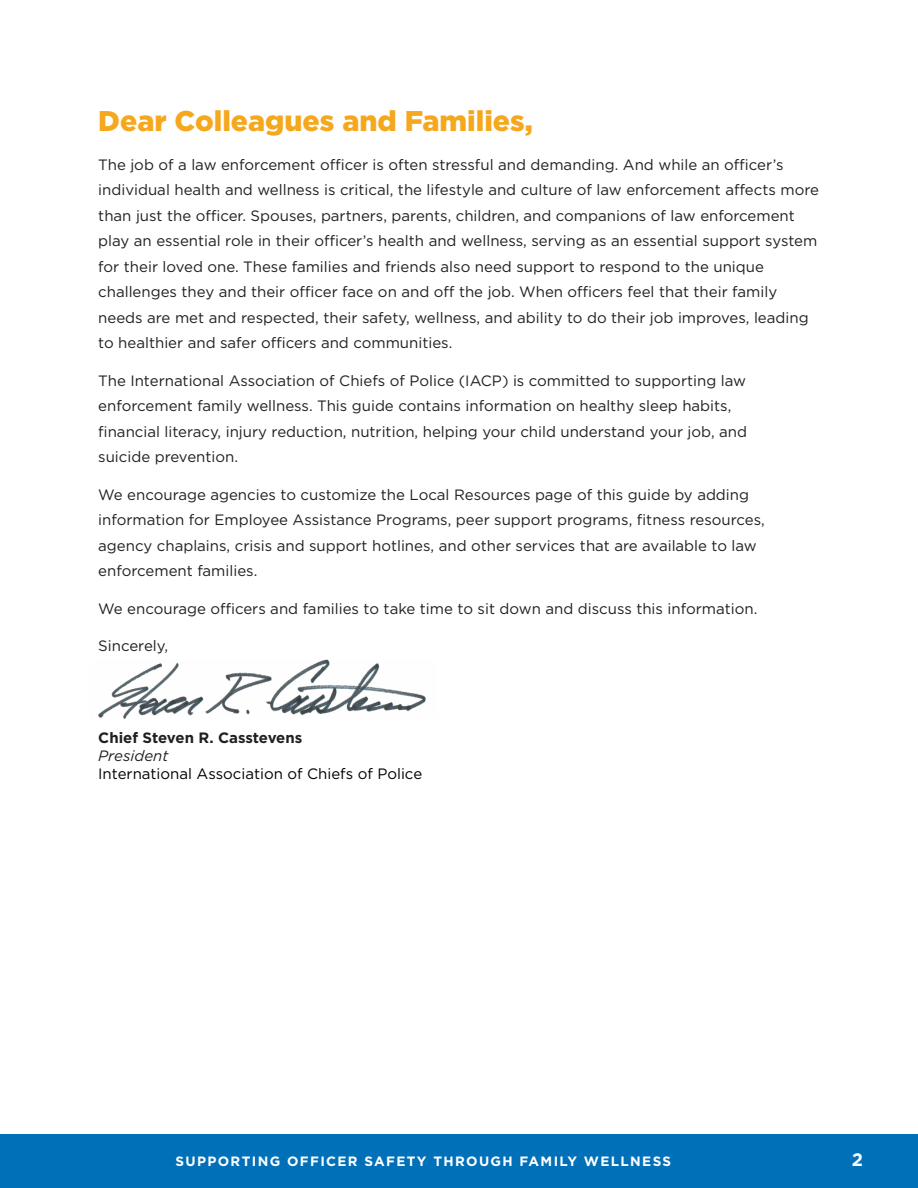
<style>
.page{position:relative;width:918px;height:1188px;background:#fff}
.page>*{position:absolute;margin:0;border:0;box-sizing:border-box;transform-origin:0 0}
.t1{font:900 28.5px "Gotham";color:#f5a81d}
.t2{font:700 18px "Gotham";color:#fff}
.t3{font:15px/25.5px "Gotham";color:#231f20}
.t4{font:15px "Gotham";color:#000}
.t5{font:700 15px "Gotham";letter-spacing:-.005em;color:#231f20}
.t6{font:italic 15px "Gotham";color:#231f20}
.t7{font:700 13.5px "Gotham";letter-spacing:.1em;color:#fff}
</style>
<div class="page">
<div style="left:0;top:1134px;width:918px;height:54px;background:#0070b9"></div>
<img style="left:98px;top:659px;width:328px;height:59px">
<h1 class="t1" style="left:98px;top:101px;width:436px">Dear Colleagues and Families,</h1>
<p class="t3" style="left:98px;top:151px;width:722px">The job of a law enforcement officer is often stressful and demanding. And while an officer’s individual health and wellness is critical, the lifestyle and culture of law enforcement affects more than just the officer. Spouses, partners, parents, children, and companions of law enforcement play an essential role in their officer’s health and wellness, serving as an essential support system for their loved one. These families and friends also need support to respond to the unique challenges they and their officer face on and off the job. When officers feel that their family needs are met and respected, their safety, wellness, and ability to do their job improves, leading to healthier and safer officers and communities.</p>
<p class="t3" style="left:98px;top:367px;width:650px">The International Association of Chiefs of Police (IACP) is committed to supporting law enforcement family wellness. This guide contains information on healthy sleep habits, financial literacy, injury reduction, nutrition, helping your child understand your job, and suicide prevention.</p>
<p class="t3" style="left:98px;top:481px;width:668px">We encourage agencies to customize the Local Resources page of this guide by adding information for Employee Assistance Programs, peer support programs, fitness resources, agency chaplains, crisis and support hotlines, and other services that are available to law enforcement families.</p>
<p class="t3" style="left:98px;top:595px;width:661px">We encourage officers and families to take time to sit down and discuss this information.</p>
<p class="t3" style="left:98px;top:633px;width:71px">Sincerely,</p>
<p class="t5" style="left:98px;top:728px;width:206px">Chief Steven R. Casstevens</p>
<p class="t6" style="left:98px;top:746px;width:72px">President</p>
<p class="t4" style="left:98px;top:764px;width:325px">International Association of Chiefs of Police</p>
<p class="t7" style="left:176px;top:1152px;width:497px">SUPPORTING OFFICER SAFETY THROUGH FAMILY WELLNESS</p>
<p class="t2" style="left:852px;top:1148px;width:13px">2</p>
</div>
